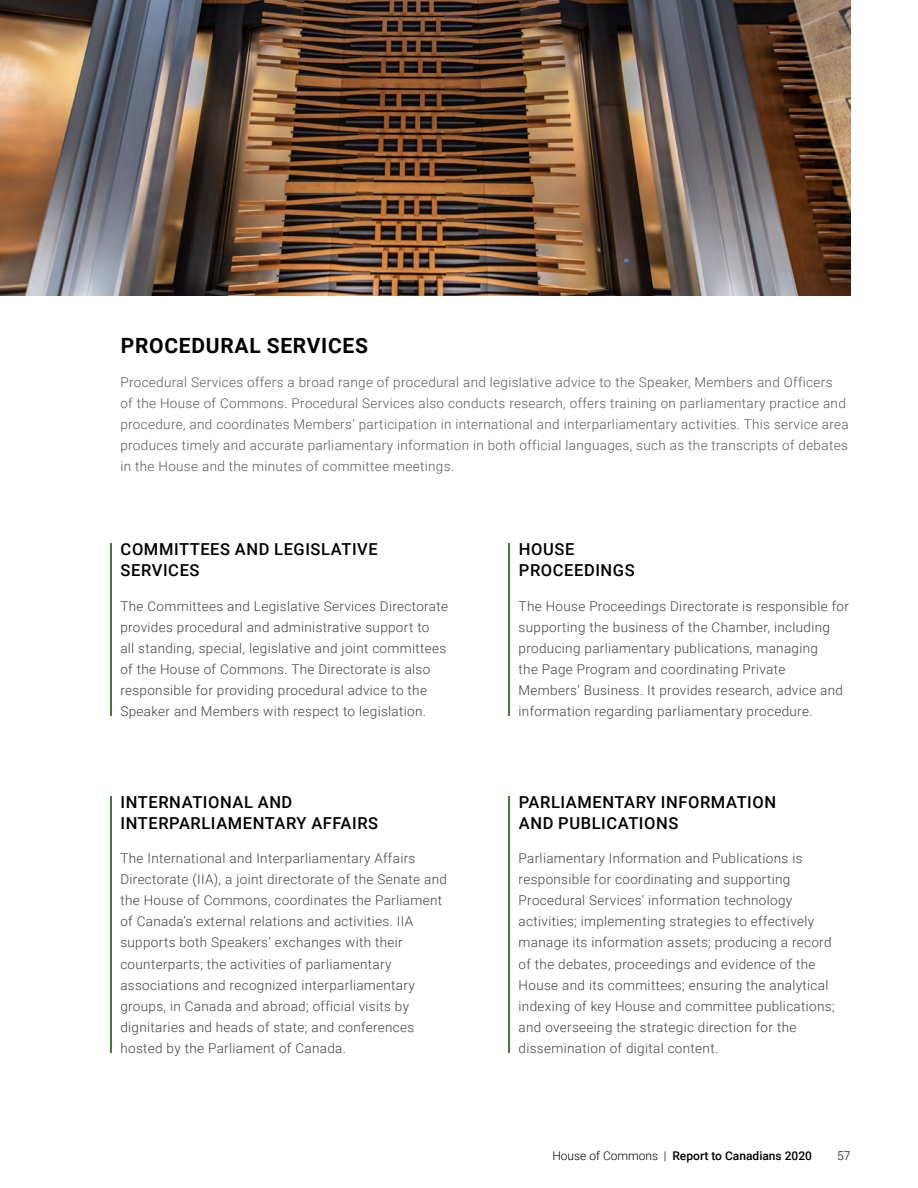
<style>
.page{position:relative;width:918px;height:1188px;background:#fff}
.page>*{position:absolute;margin:0;border:0;box-sizing:border-box;transform-origin:0 0}
.h4_-_Roboto{font:700 21px "Roboto";letter-spacing:.035em;color:#000}
.h5_-_Roboto{font:500 16.5px/21px "Roboto";letter-spacing:.035em;color:#000}
.Body{font:300 13.5px/21px "Roboto";letter-spacing:.025em;color:#414042}
.Body-2{font:300 13.5px/21px "Roboto";letter-spacing:.025em;color:#58595b}
.t1{font:500 12px "Roboto";color:#000}
.t2{font:300 12px "Roboto";color:#000}
.s1{font-weight:300}
</style>
<div class="page">
<img style="left:0;top:0;width:850px;height:296px">
<hr style="left:110px;top:543px;width:1px;height:173px;background:#417a3a">
<hr style="left:508px;top:543px;width:2px;height:173px;background:#417a3a">
<hr style="left:508px;top:796px;width:2px;height:256px;background:#417a3a">
<hr style="left:110px;top:796px;width:1px;height:256px;background:#417a3a">
<h4 class="h4_-_Roboto" style="left:121px;top:331px;width:249px">PROCEDURAL SERVICES</h4>
<p class="Body-2" style="left:120px;top:371px;width:730px">Procedural Services offers a broad range of procedural and legislative advice to the Speaker, Members and Officers<br>of the House of Commons. Procedural Services also conducts research, offers training on parliamentary practice and procedure, and coordinates Members’ participation in international and interparliamentary activities. This service area produces timely and accurate parliamentary information in both official languages, such as the transcripts of debates in the House and the minutes of committee meetings.</p>
<h5 class="h5_-_Roboto" style="left:121px;top:538px;width:259px">COMMITTEES AND LEGISLATIVE<br>SERVICES</h5>
<p class="Body" style="left:120px;top:595px;width:329px">The Committees and Legislative Services Directorate provides procedural and administrative support to<br>all standing, special, legislative and joint committees of the House of Commons. The Directorate is also responsible for providing procedural advice to the Speaker and Members with respect to legislation.</p>
<h5 class="h5_-_Roboto" style="left:121px;top:791px;width:259px">INTERNATIONAL AND<br>INTERPARLIAMENTARY AFFAIRS</h5>
<p class="Body" style="left:120px;top:848px;width:328px">The International and Interparliamentary Affairs Directorate (IIA), a joint directorate of the Senate and the House of Commons, coordinates the Parliament of Canada’s external relations and activities. IIA supports both Speakers’ exchanges with their counterparts; the activities of parliamentary associations and recognized interparliamentary groups, in Canada and abroad; official visits by dignitaries and heads of state; and conferences hosted by the Parliament of Canada.</p>
<h5 class="h5_-_Roboto" style="left:519px;top:538px;width:117px">HOUSE<br>PROCEEDINGS</h5>
<p class="Body" style="left:519px;top:595px;width:332px">The House Proceedings Directorate is responsible for supporting the business of the Chamber, including producing parliamentary publications, managing<br>the Page Program and coordinating Private Members’ Business. It provides research, advice and information regarding parliamentary procedure.</p>
<h5 class="h5_-_Roboto" style="left:519px;top:791px;width:259px">PARLIAMENTARY INFORMATION<br>AND PUBLICATIONS</h5>
<p class="Body" style="left:519px;top:848px;width:318px">Parliamentary Information and Publications is responsible for coordinating and supporting Procedural Services’ information technology activities; implementing strategies to effectively manage its information assets; producing a record of the debates, proceedings and evidence of the House and its committees; ensuring the analytical indexing of key House and committee publications; and overseeing the strategic direction for the dissemination of digital content.</p>
<p class="t1" style="left:552px;top:1147px;width:261px"><span class="s1">House of Commons |</span> Report to Canadians 2020</p>
<p class="t2" style="left:837px;top:1147px;width:15px">57</p>
</div>
